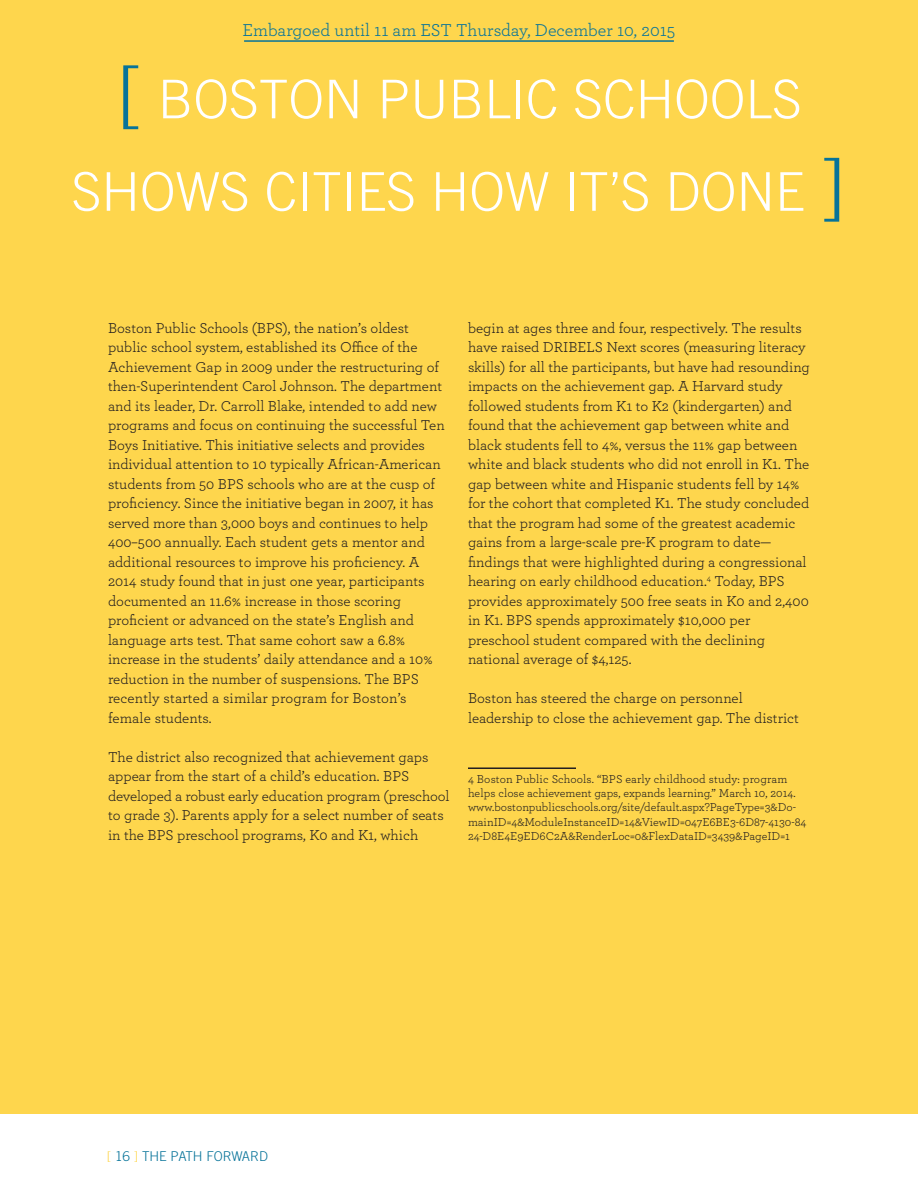
<style>
.page{position:relative;width:918px;height:1188px;background:#fff}
.page>*{position:absolute;margin:0;border:0;box-sizing:border-box;transform-origin:0 0}
.t1{font:300 53.4px/92.4px "Trade Gothic";color:#fff;text-align:center}
.Footnote_text{font:18px "Archer";color:#077399}
.Body{font:15px/19.5px "Archer";color:#231f20}
.t2{font:300 13.5px "Trade Gothic";color:#077399}
.Footnote_text-2{font:12px/14.4px "Archer";color:#231f20}
.s1{font-size:80.4px;color:#077399}
.s2{color:#fed64d}
</style>
<div class="page">
<div style="left:0;top:0;width:918px;height:1113px;background:#fed64d"></div>
<hr style="left:468px;top:767px;width:108px;height:2px;background:#231f20">
<hr style="left:244px;top:40px;width:430px;height:2px;background:#077399">
<p class="Footnote_text" style="left:243px;top:18px;width:434px">Embargoed until 11 am EST Thursday, December 10, 2015</p>
<p class="t1" style="left:72px;top:52px;width:776px"><span class="s1">[</span> BOSTON PUBLIC SCHOOLS<br>SHOWS CITIES HOW IT’S DONE <span class="s1">]</span></p>
<p class="Body" style="left:108px;top:317px;width:338px">Boston Public Schools (BPS), the nation’s oldest public school system, established its Office of the Achievement Gap in 2009 under the restructuring of then-Superintendent Carol Johnson. The department and its leader, Dr. Carroll Blake, intended to add new programs and focus on continuing the successful Ten Boys Initiative. This initiative selects and provides individual attention to 10 typically African-American students from 50 BPS schools who are at the cusp of proficiency. Since the initiative began in 2007, it has served more than 3,000 boys and continues to help 400–500 annually. Each student gets a mentor and additional resources to improve his proficiency. A 2014 study found that in just one year, participants documented an 11.6% increase in those scoring proficient or advanced on the state’s English and language arts test. That same cohort saw a 6.8% increase in the students’ daily attendance and a 10% reduction in the number of suspensions. The BPS recently started a similar program for Boston’s female students.</p>
<p class="Body" style="left:108px;top:746px;width:343px">The district also recognized that achievement gaps appear from the start of a child’s education. BPS developed a robust early education program (preschool to grade 3). Parents apply for a select number of seats in the BPS preschool programs, K0 and K1, which</p>
<p class="Body" style="left:468px;top:317px;width:343px">begin at ages three and four, respectively. The results have raised DRIBELS Next scores (measuring literacy skills) for all the participants, but have had resounding impacts on the achievement gap. A Harvard study followed students from K1 to K2 (kindergarten) and found that the achievement gap between white and black students fell to 4%, versus the 11% gap between white and black students who did not enroll in K1. The gap between white and Hispanic students fell by 14% for the cohort that completed K1. The study concluded that the program had some of the greatest academic gains from a large-scale pre-K program to date— findings that were highlighted during a congressional hearing on early childhood education.<sup>4</sup> Today, BPS provides approximately 500 free seats in K0 and 2,400 in K1. BPS spends approximately $10,000 per preschool student compared with the declining national average of $4,125.</p>
<p class="Body" style="left:468px;top:688px;width:332px">Boston has steered the charge on personnel leadership to close the achievement gap. The district</p>
<p class="Footnote_text-2" style="left:468px;top:771px;width:340px">4 Boston Public Schools. “BPS early childhood study: program helps close achievement gaps, expands learning.” March 10, 2014. www.bostonpublicschools.org/site/default.aspx?PageType=3&amp;Do&shy;mainID=4&amp;ModuleInstanceID=14&amp;ViewID=047E6BE3-6D87-4130-84<br>24-D8E4E9ED6C2A&amp;RenderLoc=0&amp;FlexDataID=3439&amp;PageID=1</p>
<p class="t2" style="left:107px;top:1149px;width:163px"><span class="s2">[</span> 16 <span class="s2">]</span> THE PATH FORWARD</p>
</div>
